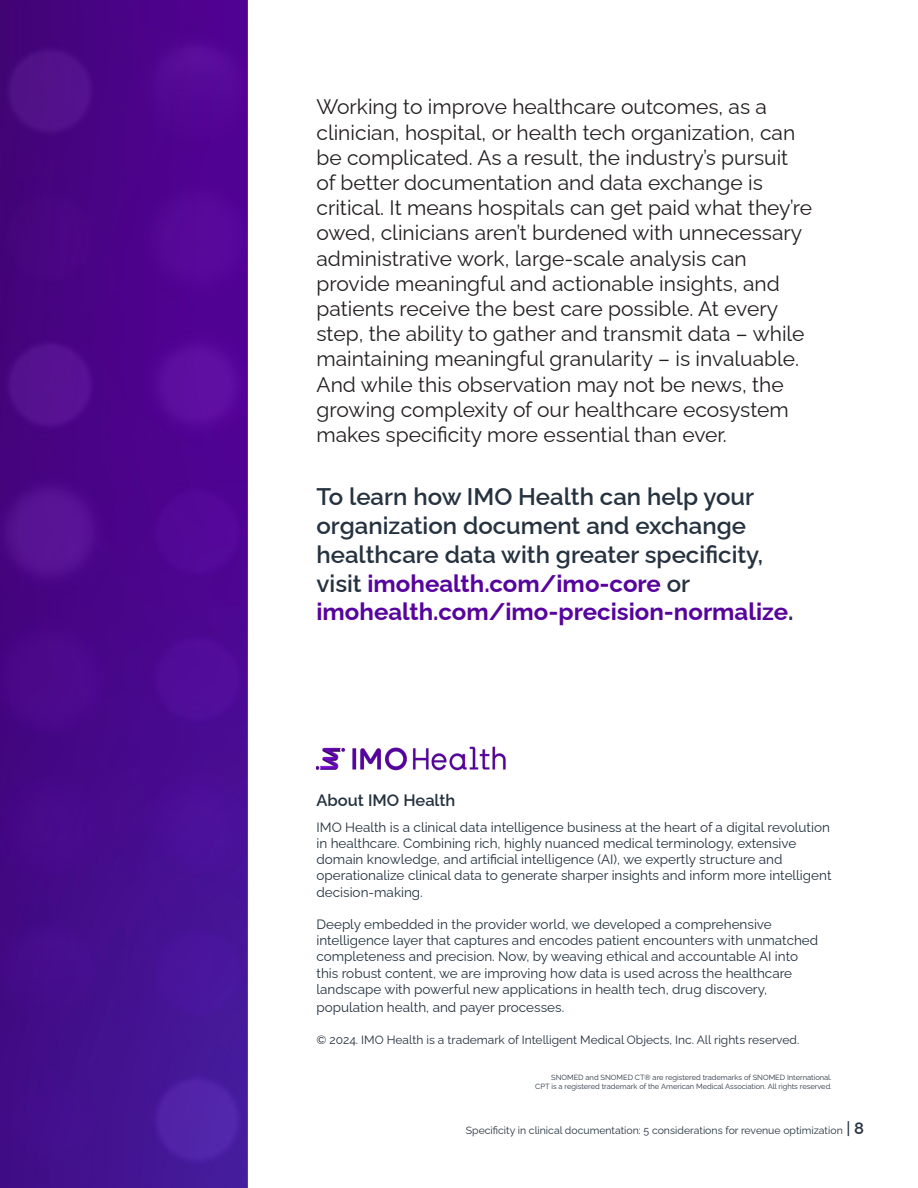
<style>
.page{position:relative;width:918px;height:1188px;background:#fff}
.page>*{position:absolute;margin:0;border:0;box-sizing:border-box;transform-origin:0 0}
.t1{font:600 24px/28.8px "Raleway";color:#263240}
.t2{font:700 24px "Raleway";color:#57039e}
.t3{font:21px/25.2px "Raleway";color:#231f20}
.t4{font:600 16.5px "Raleway";color:#23313f}
.t5{font:13.5px/16.2px "Raleway";color:#23313f}
.t6{font:12px "Raleway";color:#23313f}
.t7{font:10.5px "Raleway";color:#263240}
.t8{font:7.5px "Raleway";color:#263240}
.s1{font-weight:600;color:#263240}
.s2{color:#263240}
.s3{font-weight:500;font-size:16.5px}
.s4{font-weight:600;font-size:16.5px}
</style>
<div class="page">
<img style="left:0;top:0;width:248px;height:1188px">
<img style="left:316px;top:746px;width:190px;height:25px">
<p class="t3" style="left:316px;top:92px;width:497px">Working to improve healthcare outcomes, as a clinician, hospital, or health tech organization, can be complicated. As a result, the industry’s pursuit of better documentation and data exchange is critical. It means hospitals can get paid what they’re owed, clinicians aren’t burdened with unnecessary administrative work, large-scale analysis can provide meaningful and actionable insights, and patients receive the best care possible. At every step, the ability to gather and transmit data – while maintaining meaningful granularity – is invaluable.<br>And while this observation may not be news, the growing complexity of our healthcare ecosystem makes specificity more essential than ever.</p>
<p class="t1" style="left:316px;top:480px;width:448px">To learn how IMO Health can help your organization document and exchange healthcare data with greater specificity,</p>
<p class="t2" style="left:316px;top:564px;width:375px"><span class="s1">visit</span> imohealth.com/imo-core <span class="s1">or</span></p>
<p class="t2" style="left:316px;top:593px;width:479px">imohealth.com/imo-precision-normalize<span class="s2">.</span></p>
<p class="t4" style="left:316px;top:787px;width:140px">About IMO Health</p>
<p class="t5" style="left:316px;top:817px;width:517px">IMO Health is a clinical data intelligence business at the heart of a digital revolution in healthcare. Combining rich, highly nuanced medical terminology, extensive domain knowledge, and artificial intelligence (AI), we expertly structure and operationalize clinical data to generate sharper insights and inform more intelligent decision-making.</p>
<p class="t5" style="left:316px;top:915px;width:503px">Deeply embedded in the provider world, we developed a comprehensive intelligence layer that captures and encodes patient encounters with unmatched completeness and precision. Now, by weaving ethical and accountable AI into this robust content, we are improving how data is used across the healthcare landscape with powerful new applications in health tech, drug discovery,</p>
<p class="t5" style="left:316px;top:997px;width:249px">population health, and payer processes.</p>
<p class="t6" style="left:316px;top:1030px;width:484px">© 2024. IMO Health is a trademark of Intelligent Medical Objects, Inc. All rights reserved.</p>
<p class="t8" style="left:551px;top:1072px;width:282px">SNOMED and SNOMED CT® are registered trademarks of SNOMED International.</p>
<p class="t8" style="left:535px;top:1081px;width:298px">CPT is a registered trademark of the American Medical Association. All rights reserved.</p>
<p class="t7" style="left:466px;top:1122px;width:400px">Specificity in clinical documentation: 5 considerations for revenue optimization <span class="s3">|</span> <span class="s4">8</span></p>
</div>
